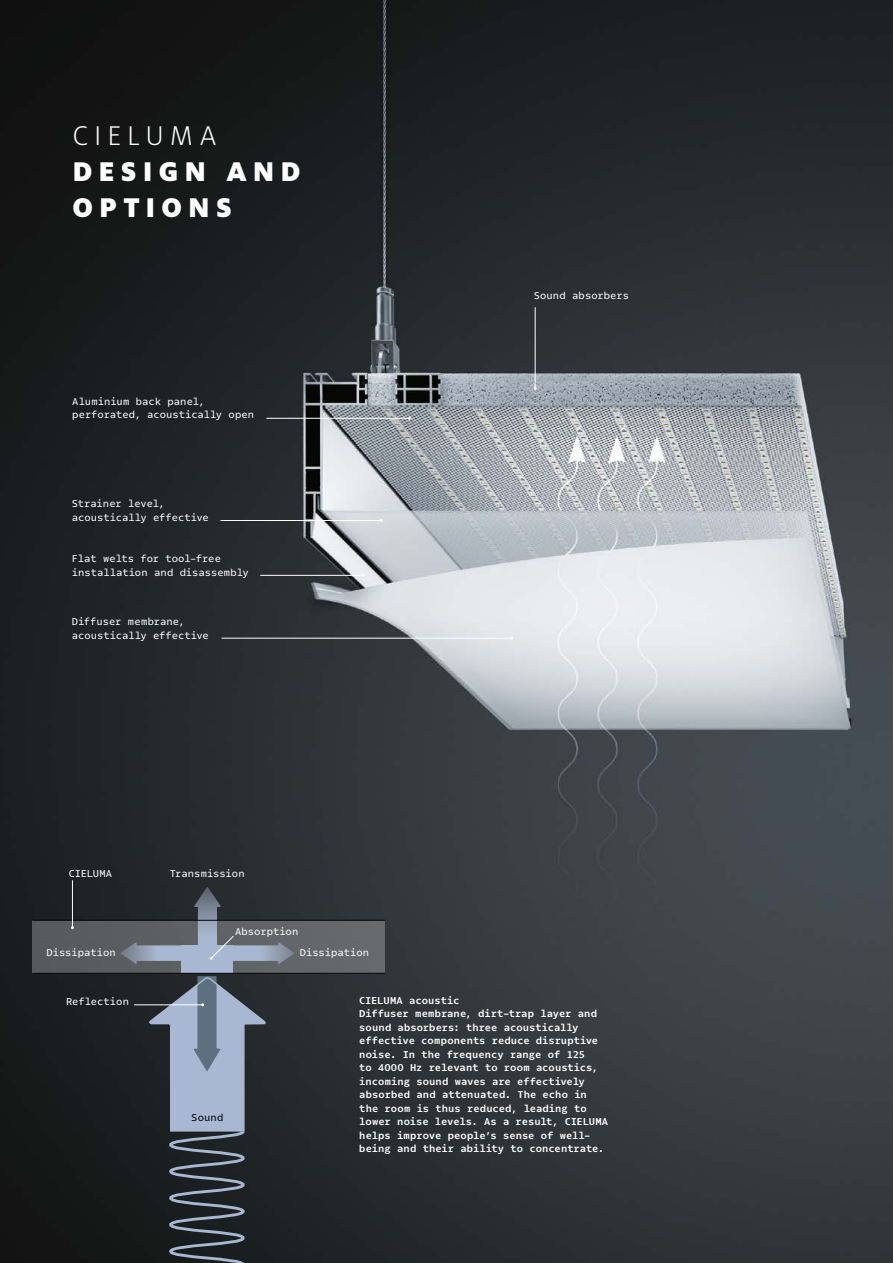
<style>
.page{position:relative;width:893px;height:1263px;background:#fff}
.page>*{position:absolute;margin:0;border:0;box-sizing:border-box;transform-origin:0 0}
.t1{font:900 30px/36px "Milo Pro";letter-spacing:.205em;color:#fff}
.t2{font:300 30px "Milo Pro";letter-spacing:.195em;color:#fff}
.t3{font:700 10.5px/13.5px "Odisseia";color:#fff}
.t4{font:10.5px/13.5px "Odisseia";color:#fff}
.t5{font:10.5px "Odisseia";letter-spacing:-.02em;color:#fff}
.t6{font:10.5px "Odisseia";letter-spacing:.015em;color:#000}
</style>
<div class="page">
<img style="left:0;top:0;width:893px;height:1263px">
<div style="left:32px;top:920px;width:353px;height:54px;background:#626668"></div>
<hr style="left:32px;top:920px;width:353px;height:1px;background:#000">
<hr style="left:32px;top:973px;width:353px;height:1px;background:#000">
<hr style="left:535px;top:307px;width:1px;height:81px;background:#fff">
<hr style="left:260px;top:575px;width:103px;height:1px;background:#fff">
<hr style="left:266px;top:418px;width:143px;height:1px;background:#fff">
<hr style="left:220px;top:520px;width:161px;height:1px;background:#fff">
<hr style="left:222px;top:638px;width:290px;height:1px;background:#fff">
<svg style="left:120px;top:886px;width:175px;height:377px;background:#464d55"></svg>
<hr style="left:72px;top:880px;width:1px;height:48px;background:#fff">
<h1 class="t2" style="left:72px;top:119px;width:146px">CIELUMA</h1>
<h1 class="t1" style="left:72px;top:153px;width:230px">DESIGN AND<br>OPTIONS</h1>
<p class="t4" style="left:72px;top:395px;width:183px">Aluminium back panel, perforated, acoustically open</p>
<p class="t4" style="left:72px;top:497px;width:138px">Strainer level, acoustically effective</p>
<p class="t4" style="left:72px;top:552px;width:178px">Flat welts for tool-free installation and disassembly</p>
<p class="t4" style="left:72px;top:615px;width:138px">Diffuser membrane, acoustically effective</p>
<p class="t5" style="left:69px;top:867px;width:45px">CIELUMA</p>
<p class="t4" style="left:170px;top:867px;width:76px">Transmission</p>
<p class="t4" style="left:235px;top:924px;width:65px">Absorption</p>
<p class="t4" style="left:534px;top:289px;width:97px">Sound absorbers</p>
<p class="t4" style="left:46px;top:946px;width:71px">Dissipation</p>
<p class="t4" style="left:300px;top:946px;width:71px">Dissipation</p>
<p class="t3" style="left:359px;top:994px;width:250px">CIELUMA acoustic<br>Diffuser membrane, dirt-trap layer and sound absorbers: three acoustically effective components reduce disruptive noise. In the frequency range of 125<br>to 4000 Hz relevant to room acoustics, incoming sound waves are effectively absorbed and attenuated. The echo in the room is thus reduced, leading to lower noise levels. As a result, CIELUMA helps improve people’s sense of well&shy;being and their ability to concentrate.</p>
<p class="t4" style="left:66px;top:995px;width:64px">Reflection</p>
<p class="t6" style="left:191px;top:1111px;width:34px">Sound</p>
</div>
